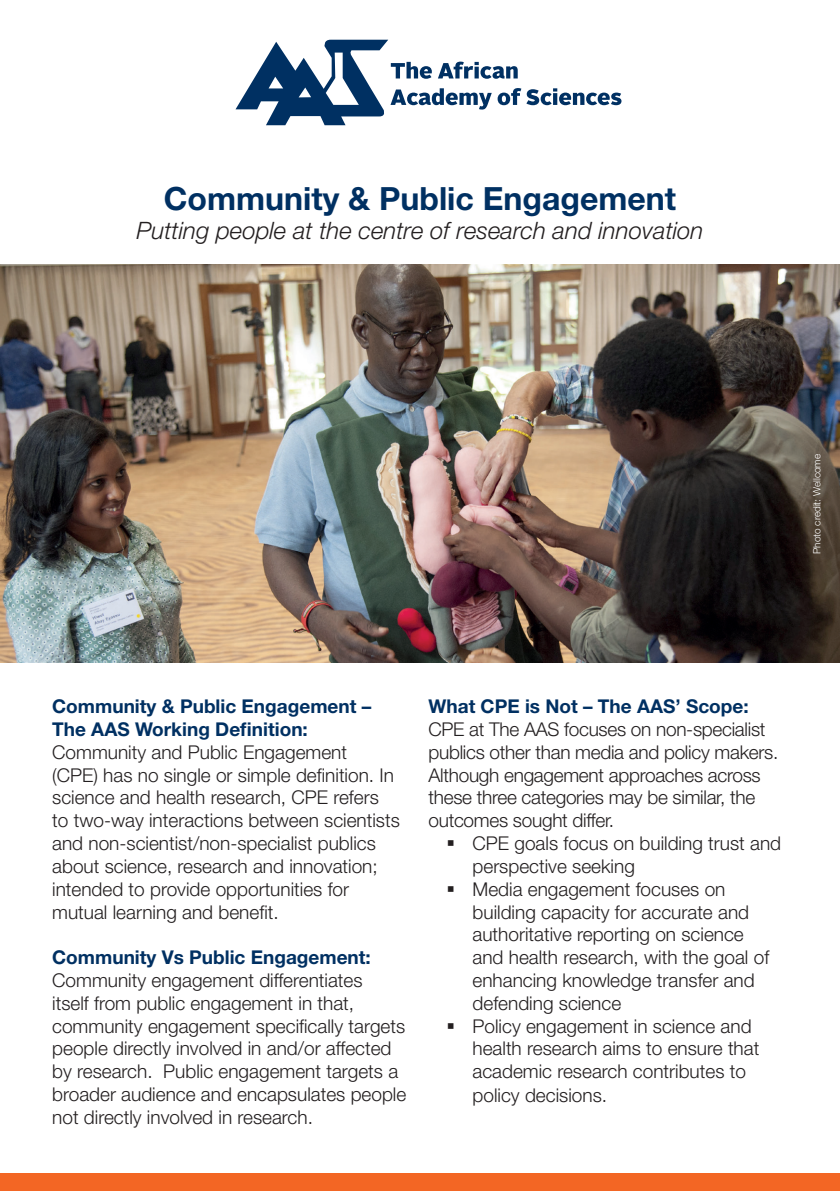
<style>
.page{position:relative;width:840px;height:1191px;background:#fff}
.page>*{position:absolute;margin:0;border:0;box-sizing:border-box;transform-origin:0 0}
.t1{font:700 32px "Helvetica Neue LT Std";color:#003062}
.t2{font:italic 300 24px "Helvetica Neue LT Std";color:#231f20}
.t3{font:300 19px/22.8px "Helvetica Neue LT Std";color:#231f20}
.t4{font:700 19px/22.8px "Helvetica Neue LT Std";color:#003062}
.t5{font:300 10px "Helvetica Neue LT Std";color:#fff}
</style>
<div class="page">
<img style="left:0;top:264px;width:839px;height:398px">
<div style="left:0;top:1174px;width:839px;height:17px;background:#f36624"></div>
<svg style="left:235px;top:40px;width:386px;height:85px"></svg>
<h1 class="t1" style="left:164px;top:179px;width:513px">Community &amp; Public Engagement</h1>
<p class="t2" style="left:136px;top:216px;width:568px">Putting people at the centre of research and innovation</p>
<p class="t5" style="left:810px;top:554px;width:102px;rotate:-90deg">Photo credit: Wellcome</p>
<p class="t4" style="left:52px;top:694px;width:320px">Community &amp; Public Engagement –<br>The AAS Working Definition:</p>
<p class="t3" style="left:52px;top:740px;width:349px">Community and Public Engagement<br>(CPE) has no single or simple definition. In science and health research, CPE refers<br>to two-way interactions between scientists and non-scientist/non-specialist publics about science, research and innovation; intended to provide opportunities for mutual learning and benefit.</p>
<p class="t4" style="left:52px;top:945px;width:320px">Community Vs Public Engagement:</p>
<p class="t3" style="left:52px;top:968px;width:355px">Community engagement differentiates<br>itself from public engagement in that, community engagement specifically targets people directly involved in and/or affected by research. Public engagement targets a broader audience and encapsulates people not directly involved in research.</p>
<p class="t4" style="left:428px;top:694px;width:321px">What CPE is Not – The AAS’ Scope:</p>
<p class="t3" style="left:428px;top:717px;width:351px">CPE at The AAS focuses on non-specialist publics other than media and policy makers.<br>Although engagement approaches across these three categories may be similar, the outcomes sought differ.</p>
<p class="t3" style="left:472px;top:831px;width:310px;text-indent:-26px">▪ CPE goals focus on building trust and perspective seeking</p>
<p class="t3" style="left:472px;top:877px;width:298px;text-indent:-26px">▪ Media engagement focuses on building capacity for accurate and authoritative reporting on science and health research, with the goal of enhancing knowledge transfer and defending science</p>
<p class="t3" style="left:472px;top:1013px;width:288px;text-indent:-26px">▪ Policy engagement in science and health research aims to ensure that academic research contributes to policy decisions.</p>
</div>
